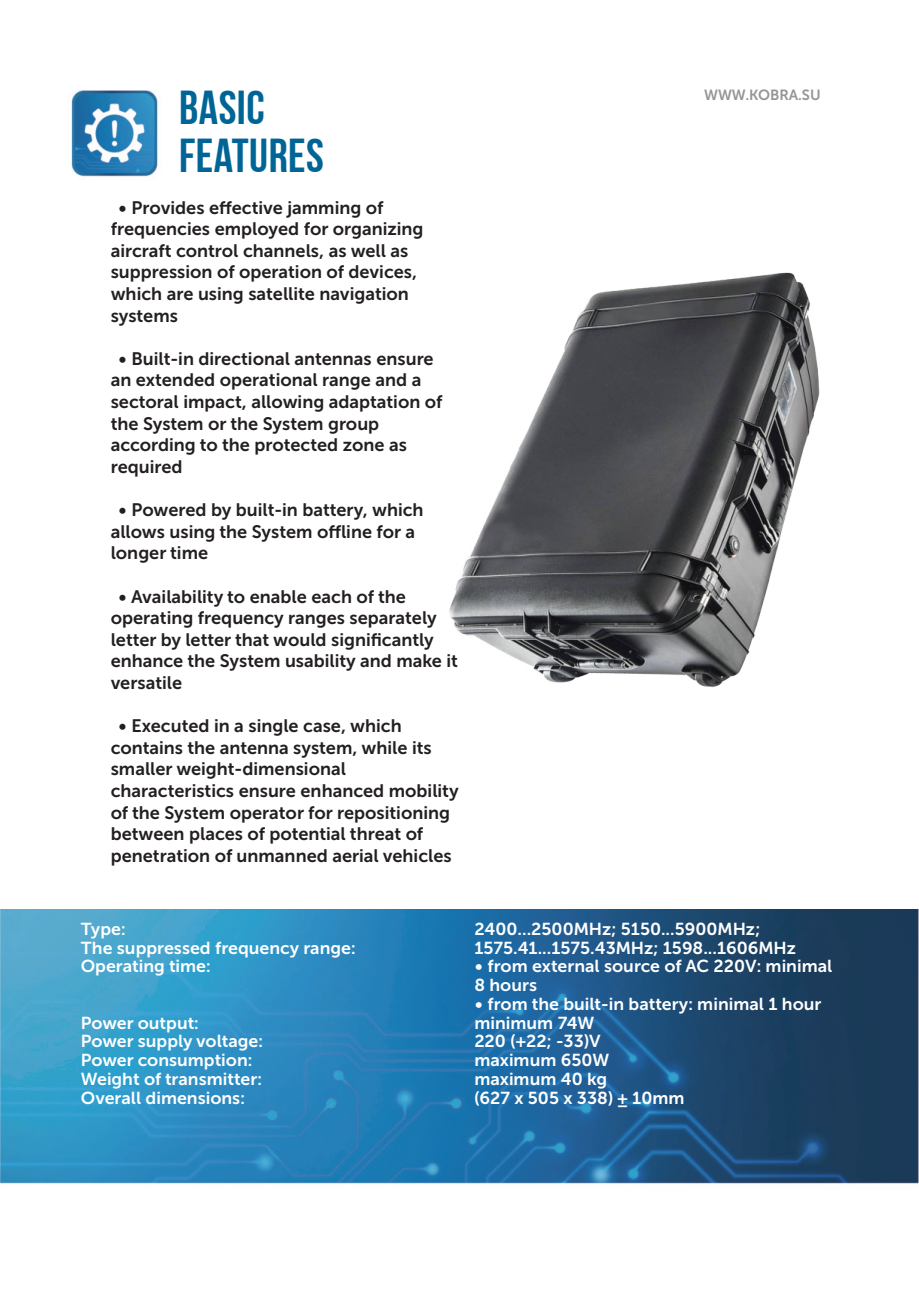
<style>
.page{position:relative;width:919px;height:1289px;background:#fff}
.page>*{position:absolute;margin:0;border:0;box-sizing:border-box;transform-origin:0 0}
.t1{font:700 47.55px/48.2px "Bebas Neue";letter-spacing:.01em;color:#006596}
.t2{font:18px/21.6px "Museo Sans Cyrl 700";color:#231f20}
.t3{font:17.25px/18.8px "Museo Sans Cyrl 700";color:#fff}
.t4{font:14.7px "Museo Sans Cyrl 700";color:#939598}
</style>
<div class="page">
<img style="left:0;top:90px;width:918px;height:1094px">
<div style="left:0;top:868px;width:919px;height:40px;background:#fff"></div>
<img style="left:411px;top:213px;width:476px;height:503px">
<h1 class="t1" style="left:179px;top:84px;width:146px">BASIC<br>FEATURES</h1>
<p class="t2" style="left:111px;top:197px;width:314px;text-indent:8px">• Provides effective jamming of frequencies employed for organizing aircraft control channels, as well as suppression of operation of devices, which are using satellite navigation systems</p>
<p class="t2" style="left:111px;top:349px;width:333px;text-indent:8px">ï Built-in directional antennas ensure an extended operational range and a sectoral impact, allowing adaptation of the System or the System group according to the protected zone as required</p>
<p class="t2" style="left:111px;top:500px;width:314px;text-indent:8px">ï Powered by built-in battery, which allows using the System offline for a longer time</p>
<p class="t2" style="left:111px;top:587px;width:349px;text-indent:8px">ï Availability to enable each of the operating frequency ranges separately letter by letter that would significantly enhance the System usability and make it versatile</p>
<p class="t2" style="left:111px;top:716px;width:350px;text-indent:8px">ï Executed in a single case, which contains the antenna system, while its smaller weight-dimensional characteristics ensure enhanced mobility of the System operator for repositioning between places of potential threat of penetration of unmanned aerial vehicles</p>
<p class="t4" style="left:704px;top:89px;width:118px">WWW.KOBRA.SU</p>
<p class="t3" style="left:81px;top:921px;width:276px">Type:<br>The suppressed frequency range:<br>Operating time:</p>
<p class="t3" style="left:81px;top:1015px;width:183px">Power output:<br>Power supply voltage:<br>Power consumption:<br>Weight of transmitter:<br>Overall dimensions:</p>
<p class="t3" style="left:474px;top:921px;width:359px">2400...2500MHz; 5150...5900MHz;<br>1575.41...1575.43MHz; 1598...1606MHz<br>ï from external source of AC 220V: minimal<br>8 hours<br>ï from the built-in battery: minimal 1 hour minimum 74W<br>220 (+22; -33)V<br>maximum 650W<br>maximum 40 kg<br>(627 х 505 х 338) ± 10mm</p>
</div>
